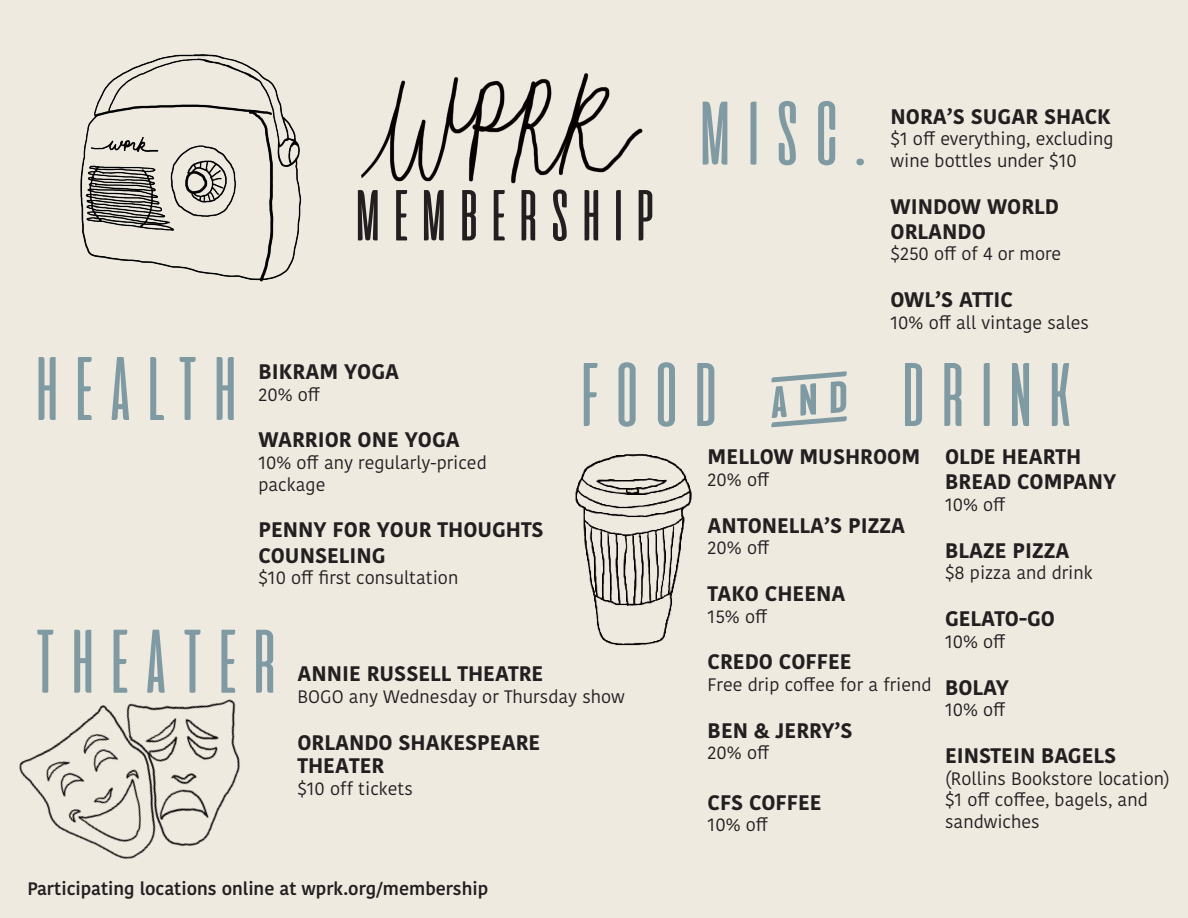
<style>
.page{position:relative;width:1188px;height:918px;background:#eeeae0}
.page>*{position:absolute;margin:0;border:0;box-sizing:border-box;transform-origin:0 0}
.t1{font:90px "aliensandcows";color:#7f9aa2}
.t2{font:72px "aliensandcows";color:#231f20}
.t3{font:700 21px/23.4px "Kohinoor Bangla";color:#231f20}
.t4{font:18px/21.6px "Kohinoor Bangla";color:#231f20}
.t5{font:600 18px "Kohinoor Bangla";color:#231f20}
</style>
<div class="page">
<img style="left:80px;top:54px;width:222px;height:228px">
<img style="left:19px;top:699px;width:221px;height:160px">
<img style="left:575px;top:454px;width:117px;height:192px">
<img style="left:361px;top:73px;width:282px;height:111px">
<p class="t2" style="left:349px;top:178px;width:314px">MEMBERSHIP</p>
<p class="t1" style="left:692px;top:86px;width:184px">MISC.</p>
<p class="t3" style="left:891px;top:104px;width:222px">NORA’S SUGAR SHACK</p>
<p class="t4" style="left:891px;top:128px;width:224px">$1 off everything, excluding wine bottles under $10</p>
<p class="t3" style="left:891px;top:194px;width:170px">WINDOW WORLD</p>
<p class="t3" style="left:891px;top:219px;width:97px">ORLANDO</p>
<p class="t4" style="left:891px;top:243px;width:172px">$250 off of 4 or more</p>
<p class="t3" style="left:891px;top:287px;width:124px">OWL’S ATTIC</p>
<p class="t4" style="left:891px;top:311px;width:200px">10% off all vintage sales</p>
<p class="t1" style="left:27px;top:341px;width:219px">HEALTH</p>
<p class="t3" style="left:258px;top:359px;width:142px">BIKRAM YOGA</p>
<p class="t1" style="left:573px;top:347px;width:509px">FOOD &amp; DRINK</p>
<p class="t3" style="left:945px;top:444px;width:138px">OLDE HEARTH</p>
<p class="t3" style="left:945px;top:469px;width:173px">BREAD COMPANY</p>
<p class="t4" style="left:945px;top:494px;width:62px">10% off</p>
<p class="t3" style="left:945px;top:538px;width:126px">BLAZE PIZZA</p>
<p class="t4" style="left:945px;top:562px;width:149px">$8 pizza and drink</p>
<p class="t3" style="left:945px;top:606px;width:112px">GELATO-GO</p>
<p class="t4" style="left:945px;top:630px;width:62px">10% off</p>
<p class="t3" style="left:945px;top:675px;width:66px">BOLAY</p>
<p class="t4" style="left:945px;top:699px;width:62px">10% off</p>
<p class="t3" style="left:945px;top:743px;width:173px">EINSTEIN BAGELS</p>
<p class="t4" style="left:945px;top:767px;width:226px">(Rollins Bookstore location)</p>
<p class="t4" style="left:945px;top:789px;width:204px">$1 off coffee, bagels, and sandwiches</p>
<p class="t4" style="left:258px;top:383px;width:63px">20% off</p>
<p class="t3" style="left:258px;top:427px;width:203px">WARRIOR ONE YOGA</p>
<p class="t4" style="left:258px;top:452px;width:230px">10% off any regularly-priced</p>
<p class="t4" style="left:258px;top:473px;width:68px">package</p>
<p class="t3" style="left:258px;top:516px;width:287px;line-height:25.2px">PENNY FOR YOUR THOUGHTS<br>COUNSELING</p>
<p class="t4" style="left:258px;top:567px;width:201px">$10 off first consultation</p>
<p class="t3" style="left:708px;top:444px;width:214px">MELLOW MUSHROOM</p>
<p class="t4" style="left:708px;top:468px;width:63px">20% off</p>
<p class="t3" style="left:708px;top:513px;width:199px">ANTONELLA’S PIZZA</p>
<p class="t4" style="left:708px;top:537px;width:63px">20% off</p>
<p class="t3" style="left:708px;top:581px;width:139px">TAKO CHEENA</p>
<p class="t4" style="left:708px;top:605px;width:61px">15% off</p>
<p class="t3" style="left:708px;top:649px;width:146px">CREDO COFFEE</p>
<p class="t4" style="left:708px;top:674px;width:226px">Free drip coffee for a friend</p>
<p class="t3" style="left:708px;top:718px;width:146px">BEN &amp; JERRY’S</p>
<p class="t4" style="left:708px;top:742px;width:63px">20% off</p>
<p class="t3" style="left:708px;top:790px;width:116px">CFS COFFEE</p>
<p class="t4" style="left:708px;top:814px;width:62px">10% off</p>
<p class="t1" style="left:27px;top:614px;width:258px">THEATER</p>
<p class="t3" style="left:297px;top:661px;width:248px">ANNIE RUSSELL THEATRE</p>
<p class="t4" style="left:297px;top:686px;width:329px">BOGO any Wednesday or Thursday show</p>
<p class="t3" style="left:297px;top:730px;width:244px">ORLANDO SHAKESPEARE<br>THEATER</p>
<p class="t4" style="left:297px;top:777px;width:117px">$10 off tickets</p>
<p class="t5" style="left:27px;top:874px;width:462px">Participating locations online at wprk.org/membership</p>
</div>
